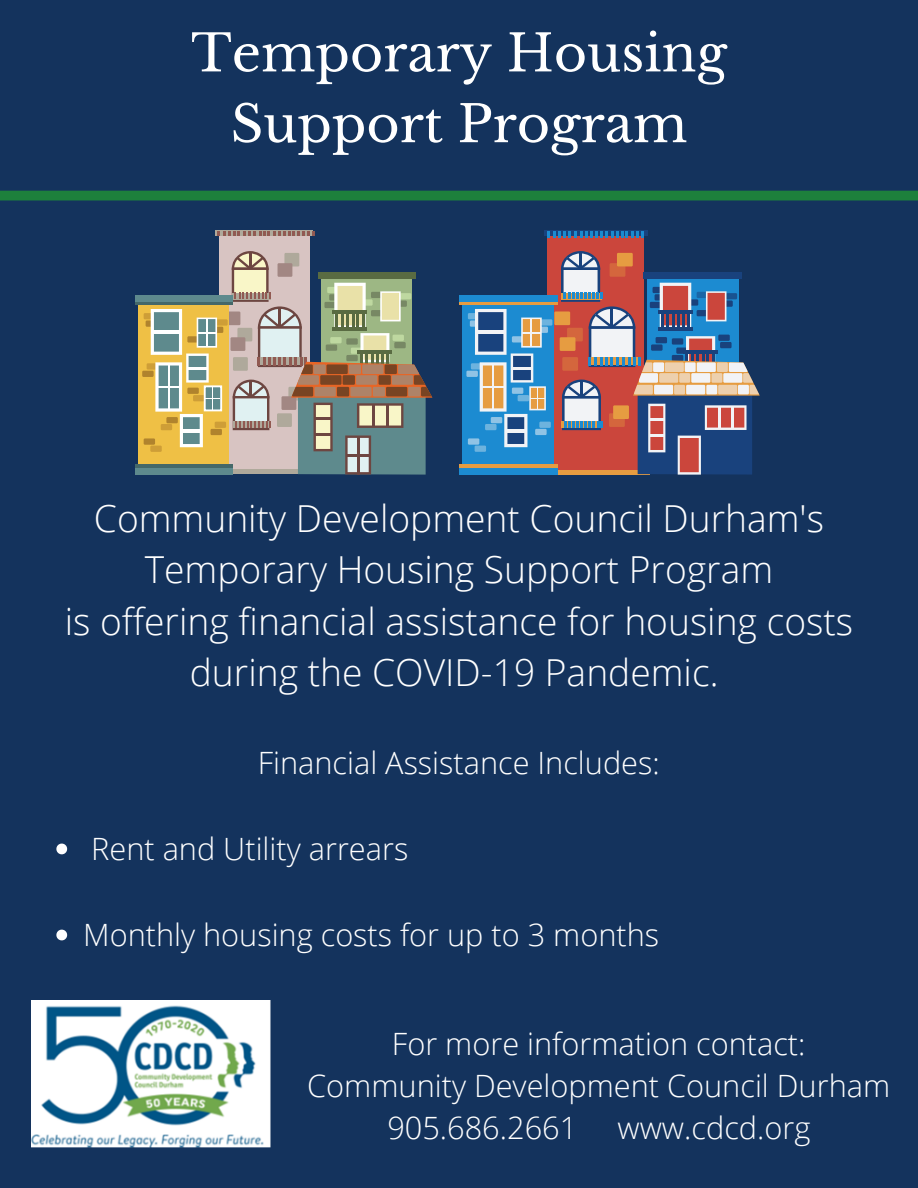
<style>
.page{position:relative;width:918px;height:1188px;background:#14335d}
.page>*{position:absolute;margin:0;border:0;box-sizing:border-box;transform-origin:0 0}
.t1{font:50.85px/70.8px "Libre Baskerville";color:#fff;text-align:center}
.t2{font:300 37.2px/51.4px "Open Sans";color:#fff;text-align:center}
.t3{font:300 30.75px "Open Sans";color:#fff}
</style>
<div class="page">
<div style="left:0;top:191px;width:918px;height:9px;background:#1d803c"></div>
<img style="left:31px;top:1001px;width:240px;height:147px">
<svg style="left:56px;top:844px;width:11px;height:10px"></svg>
<svg style="left:56px;top:930px;width:11px;height:10px"></svg>
<div style="left:219px;top:232px;width:91px;height:239px;background:#d8c4c2"></div>
<div style="left:216px;top:230px;width:97px;height:6px;background:#afa99b"></div>
<svg style="left:217px;top:231px;width:98px;height:5px"></svg>
<div style="left:231px;top:337px;width:14px;height:14px;background:#a28783"></div>
<div style="left:226px;top:312px;width:14px;height:13px;background:#a28783"></div>
<div style="left:138px;top:304px;width:91px;height:168px;background:#efc045"></div>
<div style="left:147px;top:363px;width:11px;height:7px;background:#ce9e37"></div>
<div style="left:150px;top:446px;width:12px;height:6px;background:#ce9e37"></div>
<div style="left:215px;top:422px;width:11px;height:6px;background:#ce9e37"></div>
<svg style="left:144px;top:313px;width:11px;height:6px"></svg>
<div style="left:216px;top:319px;width:12px;height:7px;background:#ce9e37"></div>
<div style="left:142px;top:371px;width:12px;height:6px;background:#b0832d"></div>
<svg style="left:146px;top:320px;width:11px;height:7px"></svg>
<div style="left:211px;top:429px;width:11px;height:6px;background:#b0832d"></div>
<div style="left:144px;top:438px;width:11px;height:7px;background:#b0832d"></div>
<div style="left:212px;top:327px;width:11px;height:6px;background:#b0832d"></div>
<hr style="left:135px;top:302px;width:98px;height:3px;background:#446869">
<hr style="left:135px;top:465px;width:98px;height:3px;background:#446869">
<div style="left:135px;top:295px;width:98px;height:7px;background:#5e8a8d"></div>
<div style="left:135px;top:468px;width:98px;height:7px;background:#5e8a8d"></div>
<div style="left:204px;top:385px;width:18px;height:26px;border:2px solid #fff"></div>
<svg style="left:151px;top:309px;width:69px;height:138px"></svg>
<hr style="left:181px;top:429px;width:20px;height:3px;background:#fff">
<svg style="left:232px;top:251px;width:200px;height:224px"></svg>
<hr style="left:346px;top:455px;width:24px;height:2px;background:#6d4641">
<hr style="left:357px;top:437px;width:2px;height:37px;background:#6d4641">
<div style="left:548px;top:236px;width:96px;height:235px;background:linear-gradient(to right,#cb463c,#cb463c)"></div>
<svg style="left:560px;top:337px;width:15px;height:14px"></svg>
<div style="left:554px;top:311px;width:16px;height:14px;background:#e69c41"></div>
<svg style="left:557px;top:470px;width:4px;height:5px"></svg>
<div style="left:544px;top:230px;width:104px;height:6px;background:#1a437f"></div>
<div style="left:462px;top:304px;width:91px;height:168px;background:#1c8bd1"></div>
<div style="left:471px;top:363px;width:11px;height:7px;background:#6db3de"></div>
<div style="left:475px;top:446px;width:11px;height:6px;background:#6db3de"></div>
<div style="left:539px;top:422px;width:12px;height:6px;background:#6db3de"></div>
<div style="left:468px;top:313px;width:11px;height:6px;background:#6db3de"></div>
<div style="left:541px;top:319px;width:11px;height:7px;background:#6db3de"></div>
<div style="left:466px;top:371px;width:12px;height:6px;background:#90c3e5"></div>
<div style="left:470px;top:320px;width:11px;height:7px;background:#90c3e5"></div>
<div style="left:535px;top:429px;width:12px;height:6px;background:#fff;opacity:.55"></div>
<div style="left:468px;top:438px;width:11px;height:7px;background:#90c3e5"></div>
<div style="left:537px;top:327px;width:11px;height:6px;background:#90c3e5"></div>
<svg style="left:475px;top:309px;width:71px;height:138px"></svg>
<hr style="left:506px;top:429px;width:20px;height:3px;background:#fff">
<hr style="left:459px;top:302px;width:98px;height:3px;background:#f3a340">
<hr style="left:459px;top:465px;width:98px;height:3px;background:#f3a340">
<svg style="left:547px;top:231px;width:97px;height:7px"></svg>
<svg style="left:561px;top:251px;width:198px;height:224px;background:#877181"></svg>
<div style="left:459px;top:295px;width:98px;height:7px;background:#1c8bd1"></div>
<div style="left:459px;top:468px;width:98px;height:7px;background:#1c8bd1"></div>
<p class="t1" style="left:191px;top:18px;width:537px">Temporary Housing<br>Support Program</p>
<p class="t2" style="left:94px;top:491px;width:732px">Community Development Council Durham's<br>Temporary Housing Support Program</p>
<p class="t2" style="left:65px;top:594px;width:790px">is offering financial assistance for housing costs during the COVID-19 Pandemic.</p>
<p class="t3" style="left:258px;top:741px;width:403px">Financial Assistance Includes:</p>
<p class="t3" style="left:91px;top:827px;width:319px">Rent and Utility arrears</p>
<p class="t3" style="left:83px;top:913px;width:577px">Monthly housing costs for up to 3 months</p>
<p class="t3" style="left:392px;top:1022px;width:415px">For more information contact:</p>
<p class="t3" style="left:307px;top:1064px;width:584px">Community Development Council Durham</p>
<p class="t3" style="left:387px;top:1106px;width:191px">905.686.2661</p>
<p class="t3" style="left:617px;top:1106px;width:195px">www.cdcd.org</p>
</div>
